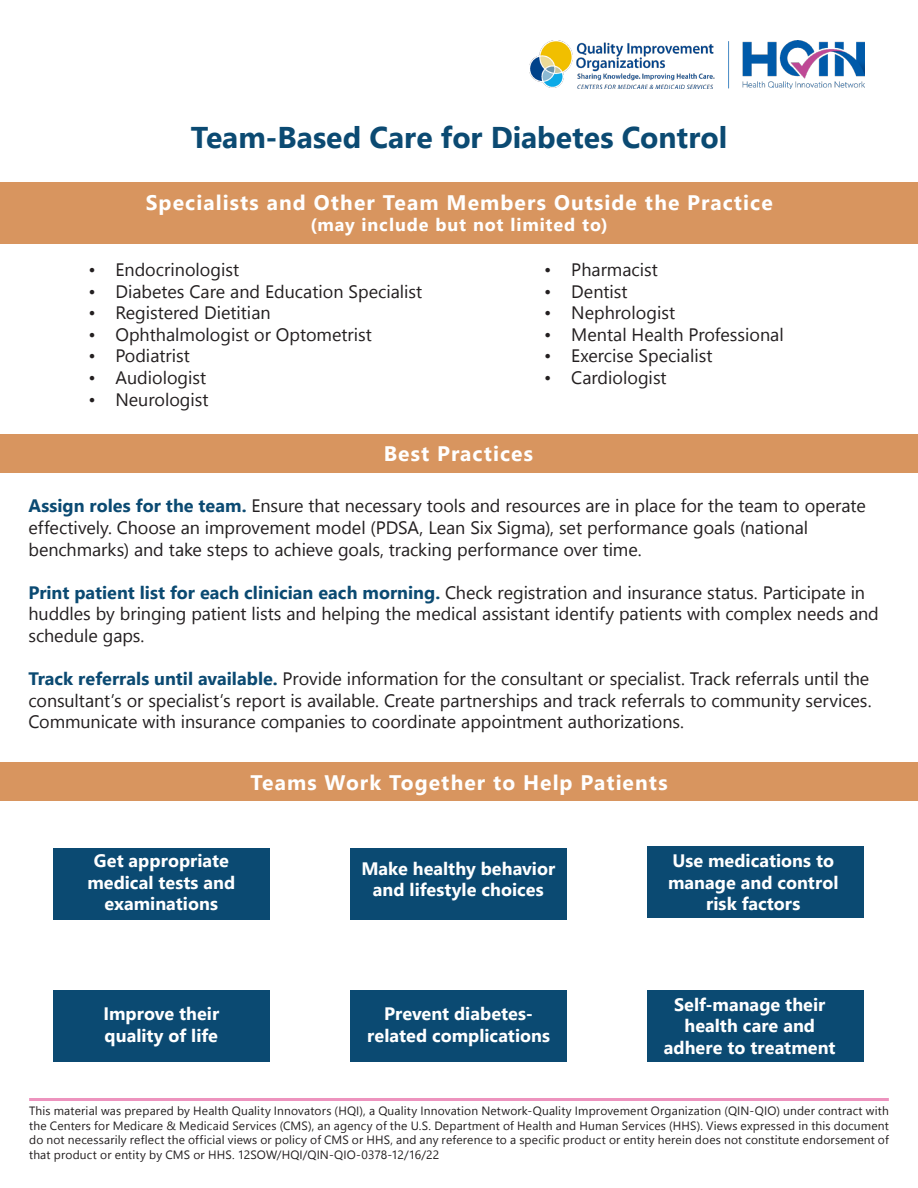
<style>
.page{position:relative;width:918px;height:1188px;background:#fff}
.page>*{position:absolute;margin:0;border:0;box-sizing:border-box;transform-origin:0 0}
.t1{font:700 30px "Nirmala UI";color:#0b4a72}
.t2{font:700 21px "Nirmala UI";letter-spacing:.05em;color:#fff}
.t3{font:18px/21.6px "Nirmala UI";letter-spacing:-.005em;color:#231f20}
.t4{font:700 18px/21.6px "Nirmala UI";color:#fff;text-align:center}
.t5{font:700 18px "Nirmala UI";letter-spacing:.05em;color:#fff}
.t6{font:12px/14.4px "Nirmala UI";letter-spacing:.01em;color:#231f20;text-align:justify}
.s1{font-weight:700;color:#0b4a72}
</style>
<div class="page">
<img style="left:529px;top:40px;width:335px;height:48px">
<div style="left:0;top:182px;width:918px;height:62px;background:#d8955f"></div>
<hr style="left:29px;top:1098px;width:860px;height:3px;background:#ed93be">
<div style="left:0;top:434px;width:917px;height:38px;background:#d8955f"></div>
<div style="left:53px;top:848px;width:216px;height:72px;background:#0b4a72"></div>
<div style="left:350px;top:848px;width:216px;height:72px;background:#0b4a72"></div>
<div style="left:350px;top:990px;width:216px;height:72px;background:#0b4a72"></div>
<div style="left:53px;top:990px;width:216px;height:72px;background:#0b4a72"></div>
<div style="left:647px;top:846px;width:216px;height:72px;background:#0b4a72"></div>
<div style="left:0;top:763px;width:918px;height:38px;background:#d8955f"></div>
<div style="left:648px;top:990px;width:216px;height:72px;background:#0b4a72"></div>
<p class="t1" style="left:191px;top:113px;width:538px">Team-Based Care for Diabetes Control</p>
<p class="t2" style="left:146px;top:185px;width:629px">Specialists and Other Team Members Outside the Practice</p>
<p class="t5" style="left:311px;top:210px;width:299px">(may include but not limited to)</p>
<p class="t3" style="left:88px;top:258px;width:152px">• Endocrinologist</p>
<p class="t3" style="left:88px;top:279px;width:335px">• Diabetes Care and Education Specialist</p>
<p class="t3" style="left:88px;top:301px;width:184px">• Registered Dietitian</p>
<p class="t3" style="left:88px;top:322px;width:285px">• Ophthalmologist or Optometrist</p>
<p class="t3" style="left:88px;top:344px;width:103px">• Podiatrist</p>
<p class="t3" style="left:88px;top:366px;width:119px">• Audiologist</p>
<p class="t3" style="left:88px;top:387px;width:122px">• Neurologist</p>
<p class="t3" style="left:544px;top:258px;width:115px">• Pharmacist</p>
<p class="t3" style="left:544px;top:279px;width:85px">• Dentist</p>
<p class="t3" style="left:544px;top:301px;width:132px">• Nephrologist</p>
<p class="t3" style="left:544px;top:322px;width:241px">• Mental Health Professional</p>
<p class="t3" style="left:544px;top:344px;width:170px">• Exercise Specialist</p>
<p class="t3" style="left:544px;top:366px;width:124px">• Cardiologist</p>
<p class="t2" style="left:384px;top:436px;width:151px">Best Practices</p>
<p class="t3" style="left:28px;top:494px;width:839px"><span class="s1">Assign roles for the team.</span> Ensure that necessary tools and resources are in place for the team to operate effectively. Choose an improvement model (PDSA, Lean Six Sigma), set performance goals (national benchmarks) and take steps to achieve goals, tracking performance over time.</p>
<p class="t3" style="left:28px;top:580px;width:852px"><span class="s1">Print patient list for each clinician each morning.</span> Check registration and insurance status. Participate in huddles by bringing patient lists and helping the medical assistant identify patients with complex needs and schedule gaps.</p>
<p class="t3" style="left:28px;top:667px;width:845px"><span class="s1">Track referrals until available.</span> Provide information for the consultant or specialist. Track referrals until the consultant’s or specialist’s report is available. Create partnerships and track referrals to community services.<br>Communicate with insurance companies to coordinate appointment authorizations.</p>
<p class="t2" style="left:250px;top:765px;width:419px">Teams Work Together to Help Patients</p>
<p class="t4" style="left:87px;top:849px;width:149px">Get appropriate medical tests and examinations</p>
<p class="t4" style="left:361px;top:856px;width:195px">Make healthy behavior and lifestyle choices</p>
<p class="t4" style="left:668px;top:849px;width:172px">Use medications to manage and control risk factors</p>
<p class="t4" style="left:104px;top:1002px;width:117px;text-align:left">Improve their quality of life</p>
<p class="t4" style="left:664px;top:993px;width:173px">Self-manage their health care and adhere to treatment</p>
<p class="t4" style="left:367px;top:1002px;width:184px">Prevent diabetes&shy;related complications</p>
<p class="t6" style="left:29px;top:1103px;width:861px">This material was prepared by Health Quality Innovators (HQI), a Quality Innovation Network-Quality Improvement Organization (QIN-QIO) under contract with the Centers for Medicare &amp; Medicaid Services (CMS), an agency of the U.S. Department of Health and Human Services (HHS). Views expressed in this document do not necessarily reflect the official views or policy of CMS or HHS, and any reference to a specific product or entity herein does not constitute endorsement of that product or entity by CMS or HHS. 12SOW/HQI/QIN-QIO-0378-12/16/22</p>
</div>
